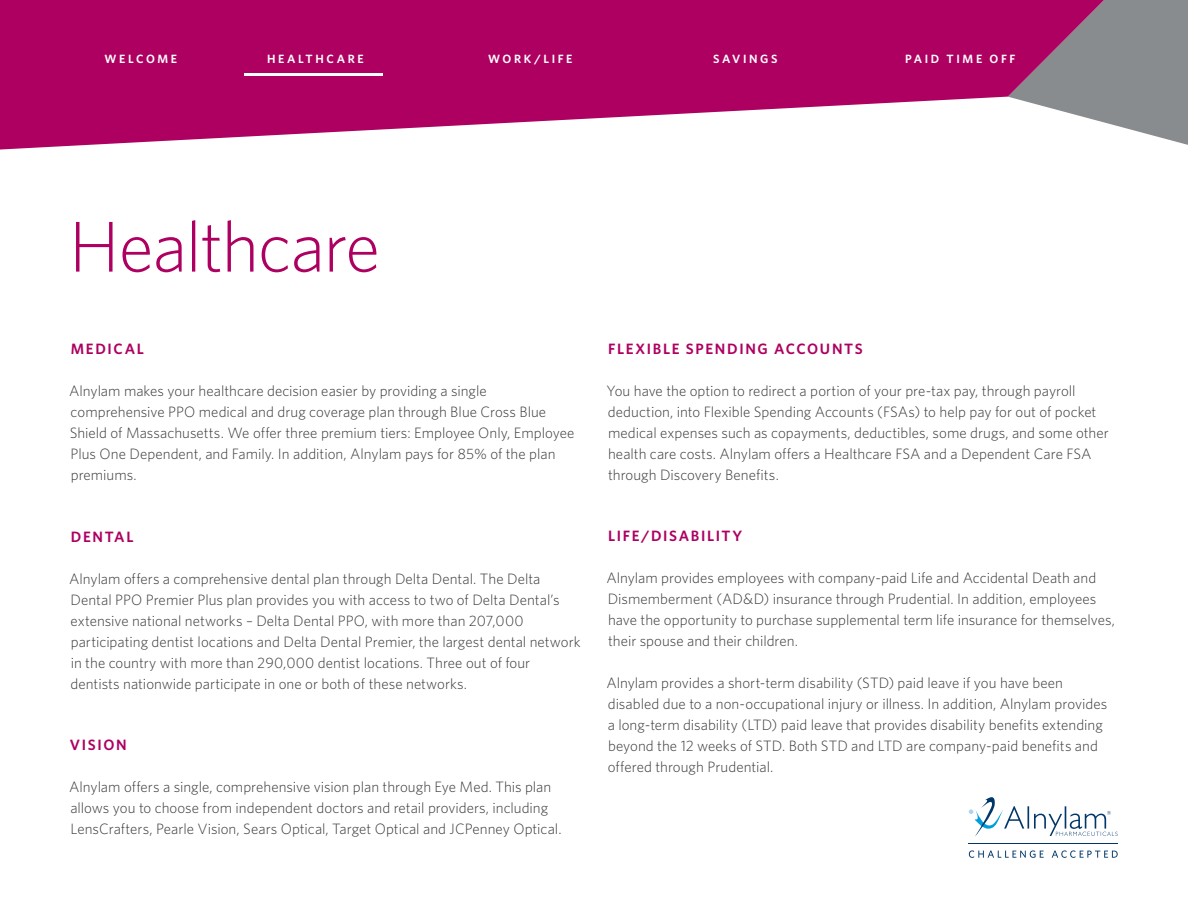
<style>
.page{position:relative;width:1188px;height:918px;background:#fff}
.page>*{position:absolute;margin:0;border:0;box-sizing:border-box;transform-origin:0 0}
.t1{font:300 72px "Whitney";letter-spacing:-.02em;color:#ad0061}
.t2{font:300 15px/21px "Whitney";color:#383739}
.t3{font:600 15px "Whitney";letter-spacing:.11em;color:#ad0061}
.t4{font:600 12px "Whitney";letter-spacing:.215em;color:#fff}
</style>
<div class="page">
<div style="left:1138px;top:0;width:50px;height:145px;background:#888c8e"></div>
<svg style="left:0;top:0;width:1138px;height:150px;fill:#ad0061"></svg>
<hr style="left:244px;top:74px;width:139px;height:2px;background:#fff">
<svg style="left:969px;top:797px;width:149px;height:40px"></svg>
<svg style="left:969px;top:850px;width:75px;height:8px"></svg>
<svg style="left:1052px;top:850px;width:66px;height:8px"></svg>
<hr style="left:969px;top:843px;width:149px;height:1px;background:#003768">
<p class="t4" style="left:105px;top:52px;width:74px">WELCOME</p>
<p class="t4" style="left:267px;top:52px;width:98px">HEALTHCARE</p>
<p class="t4" style="left:488px;top:52px;width:86px">WORK/LIFE</p>
<p class="t4" style="left:713px;top:52px;width:66px">SAVINGS</p>
<p class="t4" style="left:905px;top:52px;width:112px">PAID TIME OFF</p>
<h1 class="t1" style="left:69px;top:205px;width:313px">Healthcare</h1>
<p class="t3" style="left:71px;top:340px;width:75px">MEDICAL</p>
<p class="t2" style="left:69px;top:380px;width:507px">Alnylam makes your healthcare decision easier by providing a single comprehensive PPO medical and drug coverage plan through Blue Cross Blue Shield of Massachusetts. We offer three premium tiers: Employee Only, Employee Plus One Dependent, and Family. In addition, Alnylam pays for 85% of the plan premiums.</p>
<p class="t3" style="left:71px;top:527px;width:64px">DENTAL</p>
<p class="t2" style="left:69px;top:568px;width:513px">Alnylam offers a comprehensive dental plan through Delta Dental. The Delta Dental PPO Premier Plus plan provides you with access to two of Delta Dental’s extensive national networks – Delta Dental PPO, with more than 207,000 participating dentist locations and Delta Dental Premier, the largest dental network in the country with more than 290,000 dentist locations. Three out of four dentists nationwide participate in one or both of these networks.</p>
<p class="t3" style="left:70px;top:736px;width:58px">VISION</p>
<p class="t2" style="left:69px;top:776px;width:494px">Alnylam offers a single, comprehensive vision plan through Eye Med. This plan allows you to choose from independent doctors and retail providers, including<br>LensCrafters, Pearle Vision, Sears Optical, Target Optical and JCPenney Optical.</p>
<p class="t3" style="left:608px;top:340px;width:256px">FLEXIBLE SPENDING ACCOUNTS</p>
<p class="t2" style="left:607px;top:380px;width:504px">You have the option to redirect a portion of your pre-tax pay, through payroll deduction, into Flexible Spending Accounts (FSAs) to help pay for out of pocket medical expenses such as copayments, deductibles, some drugs, and some other health care costs. Alnylam offers a Healthcare FSA and a Dependent Care FSA through Discovery Benefits.</p>
<p class="t3" style="left:608px;top:527px;width:136px">LIFE/DISABILITY</p>
<p class="t2" style="left:606px;top:568px;width:510px">Alnylam provides employees with company-paid Life and Accidental Death and Dismemberment (AD&amp;D) insurance through Prudential. In addition, employees have the opportunity to purchase supplemental term life insurance for themselves, their spouse and their children.</p>
<p class="t2" style="left:606px;top:673px;width:502px">Alnylam provides a short-term disability (STD) paid leave if you have been disabled due to a non-occupational injury or illness. In addition, Alnylam provides a long-term disability (LTD) paid leave that provides disability benefits extending beyond the 12 weeks of STD. Both STD and LTD are company-paid benefits and offered through Prudential.</p>
</div>
